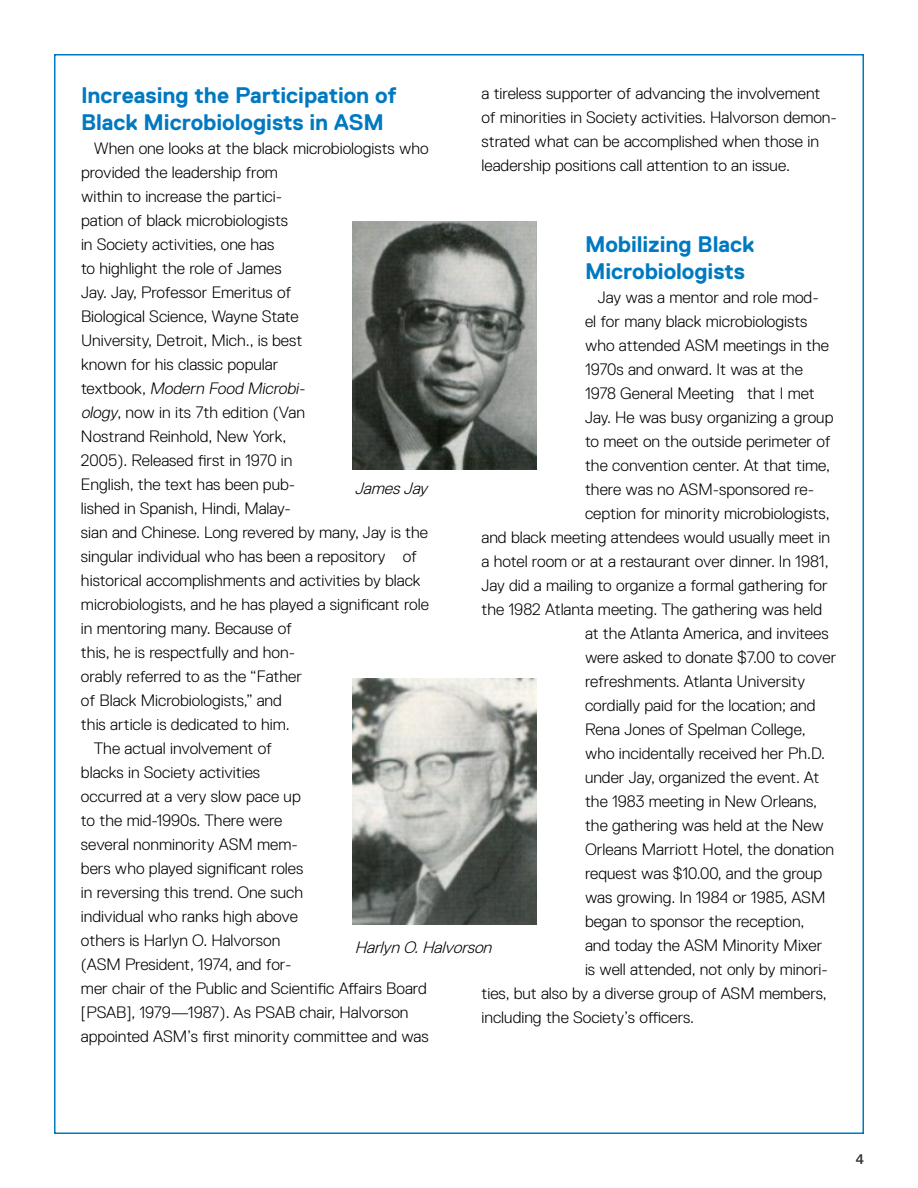
<style>
.page{position:relative;width:918px;height:1188px;background:#fff}
.page>*{position:absolute;margin:0;border:0;box-sizing:border-box;transform-origin:0 0}
.t1{font:700 22.5px/27px "Replica Pro";letter-spacing:-.005em;color:#0079c1}
.t2{font:300 16.5px/24px "Replica Pro";color:#000}
.t3{font:italic 300 16.5px "Replica Pro";color:#000}
.t4{font:13.5px "Trade Gothic LT Std Bd 2";color:#333334}
.s1{font-style:normal}
.s2{font-style:italic}
</style>
<div class="page">
<img style="left:353px;top:221px;width:184px;height:248px">
<img style="left:353px;top:679px;width:184px;height:246px">
<p class="t2" style="left:482px;top:81px;width:357px">a tireless supporter of advancing the involvement of minorities in Society activities. Halvorson demon&shy;strated what can be accomplished when those in leadership positions call attention to an issue.</p>
<h1 class="t1" style="left:81px;top:82px;width:317px">Increasing the Participation of<br>Black Microbiologists in ASM</h1>
<p class="t2" style="left:94px;top:136px;width:336px">When one looks at the black microbiologists who</p>
<p class="t2" style="left:81px;top:160px;width:199px">provided the leadership from</p>
<p class="t2" style="left:81px;top:184px;width:203px">within to increase the partici-</p>
<p class="t2" style="left:81px;top:208px;width:209px">pation of black microbiologists</p>
<p class="t2" style="left:81px;top:232px;width:195px">in Society activities, one has</p>
<p class="t2" style="left:81px;top:256px;width:202px">to highlight the role of James</p>
<p class="t2" style="left:81px;top:280px;width:212px">Jay. Jay, Professor Emeritus of</p>
<p class="t2" style="left:81px;top:304px;width:219px">Biological Science, Wayne State</p>
<p class="t2" style="left:81px;top:328px;width:223px">University, Detroit, Mich., is best</p>
<p class="t2" style="left:81px;top:353px;width:199px">known for his classic popular</p>
<p class="t3" style="left:81px;top:379px;width:229px"><span class="s1">t e x t b o o k ,</span> Modern Food Microbi-</p>
<p class="t2" style="left:81px;top:400px;width:226px"><span class="s2">ology</span>, now in its 7th edition (Van</p>
<p class="t2" style="left:81px;top:424px;width:207px">Nostrand Reinhold, New York,</p>
<p class="t2" style="left:81px;top:448px;width:213px">2005). Released first in 1970 in</p>
<p class="t2" style="left:81px;top:472px;width:216px">English, the text has been pub-</p>
<p class="t2" style="left:81px;top:496px;width:212px">lished in Spanish, Hindi, Malay-</p>
<p class="t2" style="left:81px;top:520px;width:349px">sian and Chinese. Long revered by many, Jay is the</p>
<p class="t2" style="left:81px;top:544px;width:338px">singular individual who has been a repository of</p>
<p class="t2" style="left:81px;top:568px;width:341px">historical accomplishments and activities by black</p>
<p class="t2" style="left:81px;top:593px;width:349px">microbiologists, and he has played a significant role</p>
<p class="t2" style="left:81px;top:617px;width:212px">in mentoring many. Because of</p>
<p class="t2" style="left:81px;top:641px;width:216px">this, he is respectfully and hon-</p>
<p class="t2" style="left:81px;top:665px;width:223px">orably referred to as the “Father</p>
<p class="t2" style="left:81px;top:689px;width:202px">of Black Microbiologists,” and</p>
<p class="t2" style="left:81px;top:713px;width:210px">this article is dedicated to him.</p>
<p class="t2" style="left:94px;top:737px;width:180px">The actual involvement of</p>
<p class="t2" style="left:81px;top:761px;width:181px">blacks in Society activities</p>
<p class="t2" style="left:81px;top:785px;width:221px">occurred at a very slow pace up</p>
<p class="t2" style="left:81px;top:809px;width:203px">to the mid-1990s. There were</p>
<p class="t2" style="left:81px;top:833px;width:218px">several nonminority ASM mem-</p>
<p class="t2" style="left:81px;top:857px;width:224px">bers who played significant roles</p>
<p class="t2" style="left:81px;top:881px;width:224px">in reversing this trend. One such</p>
<p class="t2" style="left:81px;top:905px;width:219px">individual who ranks high above</p>
<p class="t2" style="left:81px;top:929px;width:201px">others is Harlyn O. Halvorson</p>
<p class="t2" style="left:81px;top:953px;width:212px">(ASM President, 1974, and for-</p>
<p class="t2" style="left:81px;top:977px;width:347px">mer chair of the Public and Scientific Affairs Board</p>
<p class="t2" style="left:81px;top:1001px;width:329px">[PSAB], 1979—1987). As PSAB chair, Halvorson</p>
<p class="t2" style="left:81px;top:1025px;width:349px">appointed ASM’s first minority committee and was</p>
<h1 class="t1" style="left:585px;top:231px;width:171px">Mobilizing Black<br>Microbiologists</h1>
<p class="t2" style="left:598px;top:286px;width:222px">Jay was a mentor and role mod-</p>
<p class="t2" style="left:585px;top:310px;width:224px">el for many black microbiologists</p>
<p class="t2" style="left:585px;top:334px;width:246px">who attended ASM meetings in the</p>
<p class="t2" style="left:585px;top:358px;width:219px">1970s and onward. It was at the</p>
<p class="t2" style="left:585px;top:382px;width:231px">1978 General Meeting that I met</p>
<p class="t2" style="left:585px;top:406px;width:250px">Jay. He was busy organizing a group</p>
<p class="t2" style="left:585px;top:430px;width:247px">to meet on the outside perimeter of</p>
<p class="t2" style="left:585px;top:454px;width:247px">the convention center. At that time,</p>
<p class="t2" style="left:585px;top:478px;width:231px">there was no ASM-sponsored re-</p>
<p class="t2" style="left:585px;top:502px;width:246px">ception for minority microbiologists,</p>
<p class="t2" style="left:481px;top:526px;width:350px">and black meeting attendees would usually meet in</p>
<p class="t2" style="left:481px;top:550px;width:349px">a hotel room or at a restaurant over dinner. In 1981,</p>
<p class="t2" style="left:481px;top:574px;width:348px">Jay did a mailing to organize a formal gathering for</p>
<p class="t2" style="left:481px;top:598px;width:342px">the 1982 Atlanta meeting. The gathering was held</p>
<p class="t2" style="left:585px;top:622px;width:245px">at the Atlanta America, and invitees</p>
<p class="t2" style="left:585px;top:646px;width:253px">were asked to donate $7.00 to cover</p>
<p class="t2" style="left:585px;top:670px;width:222px">refreshments. Atlanta University</p>
<p class="t2" style="left:585px;top:694px;width:232px">cordially paid for the location; and</p>
<p class="t2" style="left:585px;top:718px;width:222px">Rena Jones of Spelman College,</p>
<p class="t2" style="left:585px;top:742px;width:242px">who incidentally received her Ph.D.</p>
<p class="t2" style="left:585px;top:766px;width:236px">under Jay, organized the event. At</p>
<p class="t2" style="left:585px;top:790px;width:234px">the 1983 meeting in New Orleans,</p>
<p class="t2" style="left:585px;top:814px;width:240px">the gathering was held at the New</p>
<p class="t2" style="left:585px;top:838px;width:251px">Orleans Marriott Hotel, the donation</p>
<p class="t2" style="left:585px;top:862px;width:239px">request was $10.00, and the group</p>
<p class="t2" style="left:585px;top:886px;width:242px">was growing. In 1984 or 1985, ASM</p>
<p class="t2" style="left:585px;top:910px;width:221px">began to sponsor the reception,</p>
<p class="t2" style="left:585px;top:934px;width:239px">and today the ASM Minority Mixer</p>
<p class="t2" style="left:585px;top:958px;width:245px">is well attended, not only by minori-</p>
<p class="t2" style="left:481px;top:982px;width:347px">ties, but also by a diverse group of ASM members,</p>
<p class="t2" style="left:481px;top:1006px;width:214px">including the Society’s officers.</p>
<p class="t3" style="left:355px;top:479px;width:79px">JamesJay</p>
<p class="t3" style="left:355px;top:938px;width:143px">HarlynO.Halvorson</p>
<p class="t4" style="left:856px;top:1151px;width:10px">4</p>
</div>
